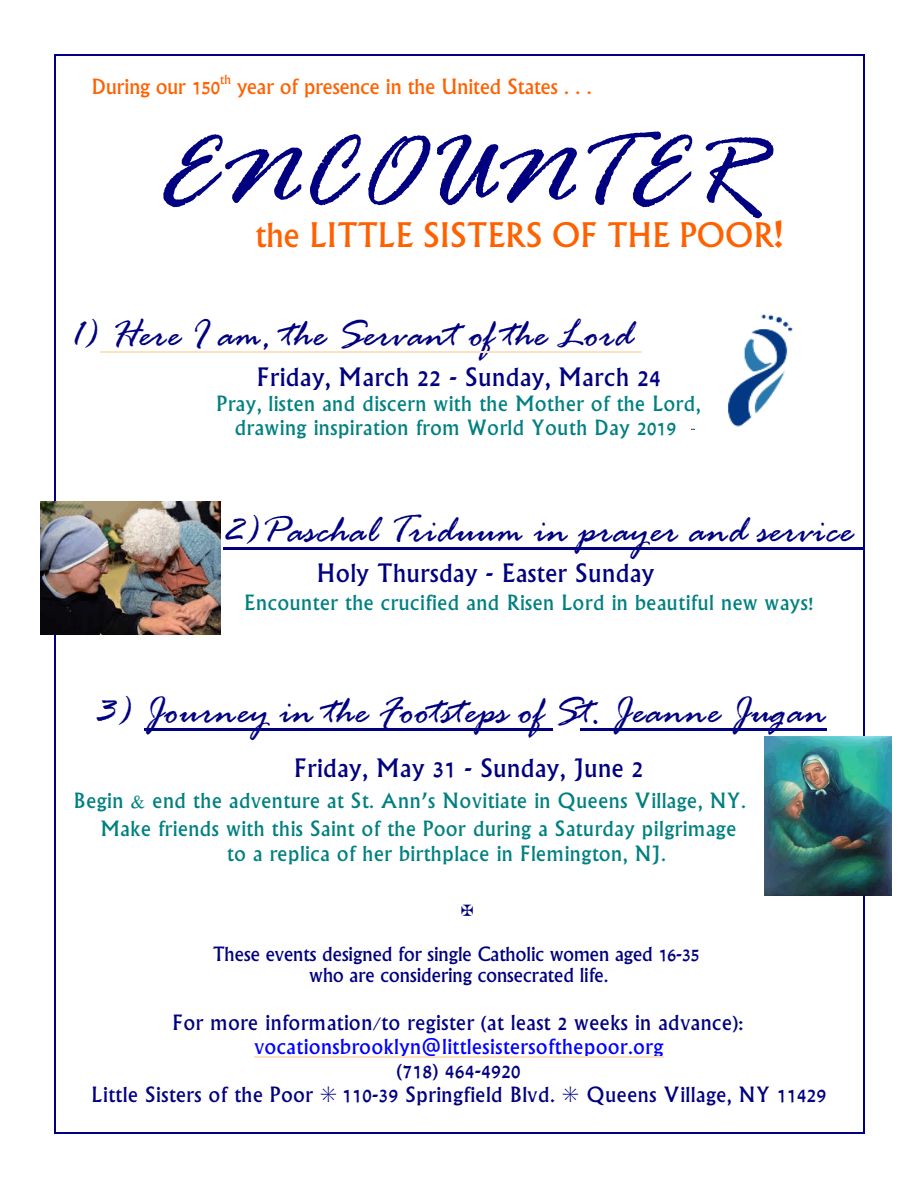
<style>
.page{position:relative;width:918px;height:1188px;background:#fff}
.page>*{position:absolute;margin:0;border:0;box-sizing:border-box;transform-origin:0 0}
.t1{font:italic 108px "Rage";color:#000080}
.t2{font:italic 40.5px "Rage";letter-spacing:.015em;color:#000080}
.t3{font:36px "Narkisim";color:#ff6100}
.t4{font:27px "Narkisim";letter-spacing:.025em;color:#000080}
.t5{font:22.35px/24.2px "Narkisim";letter-spacing:.025em;color:#008080;text-align:center}
.t6{font:22.35px/24.2px "Narkisim";letter-spacing:.03em;color:#000080;text-align:center}
.t7{font:22.35px "Narkisim";letter-spacing:.005em;color:#ff6100}
.t8{font:22.35px "Narkisim";letter-spacing:.02em;color:#00f}
.t9{font:italic 21px/21px "Narkisim";color:#000080;text-align:center}
.t10{font:13.5px "Narkisim";color:#ff6100}
.s1{font-size:48px}
</style>
<div class="page">
<hr style="left:55px;top:54px;width:1px;height:1079px;background:#000080">
<hr style="left:863px;top:54px;width:2px;height:1079px;background:#000080">
<hr style="left:55px;top:54px;width:809px;height:1px;background:#000080">
<hr style="left:55px;top:1132px;width:809px;height:2px;background:#000080">
<img style="left:692px;top:314px;width:101px;height:116px">
<img style="left:765px;top:737px;width:127px;height:159px">
<hr style="left:100px;top:351px;width:542px;height:1px;background:#ffe0bf">
<hr style="left:224px;top:547px;width:640px;height:3px;background:#000080">
<hr style="left:144px;top:728px;width:409px;height:2px;background:#000080">
<hr style="left:580px;top:728px;width:247px;height:2px;background:#000080">
<hr style="left:254px;top:1057px;width:410px;height:1px;background:#ffe0bf">
<img style="left:41px;top:502px;width:180px;height:132px">
<p class="t10" style="left:220px;top:74px;width:12px">th</p>
<p class="t7" style="left:92px;top:77px;width:501px">During our 150 year of presence in the United States . . .</p>
<h1 class="t1" style="left:157px;top:138px;width:605px">ENCOUNTER</h1>
<h3 class="t3" style="left:256px;top:220px;width:536px">the LITTLE SISTERS OF THE POOR<span class="s1">!</span></h3>
<h2 class="t2" style="left:71px;top:321px;width:564px">1) Here I am, the Servant of the Lord</h2>
<p class="t4" style="left:257px;top:366px;width:405px">Friday, March 22 - Sunday, March 24</p>
<p class="t5" style="left:217px;top:394px;width:485px">Pray, listen and discern with the Mother of the Lord, drawing inspiration from World Youth Day 2019</p>
<h2 class="t2" style="left:224px;top:517px;width:631px">2)Paschal Triduum in prayer and service</h2>
<p class="t4" style="left:317px;top:562px;width:339px">Holy Thursday - Easter Sunday</p>
<p class="t5" style="left:244px;top:593px;width:573px">Encounter the crucified and Risen Lord in beautiful new ways!</p>
<h2 class="t2" style="left:96px;top:698px;width:732px">3) Journey in the Footsteps of St. Jeanne Jugan</h2>
<p class="t4" style="left:294px;top:757px;width:350px">Friday, May 31 - Sunday, June 2</p>
<p class="t5" style="left:101px;top:788px;width:647px;line-height:28.8px;text-align:left;text-indent:-27px">Begin &amp; end the adventure at St. Ann’s Novitiate in Queens Village, NY.<br>Make friends with this Saint of the Poor during a Saturday pilgrimage</p>
<p class="t5" style="left:227px;top:843px;width:440px">to a replica of her birthplace in Flemington, NJ.</p>
<p class="t9" style="left:213px;top:946px;width:488px">These events designed for single Catholic women aged 16-35 who are considering consecrated life.</p>
<p class="t6" style="left:173px;top:1012px;width:574px">For more information/to register (at least 2 weeks in advance):</p>
<p class="t8" style="left:254px;top:1037px;width:410px">vocationsbrooklyn@littlesistersofthepoor.org</p>
<p class="t6" style="left:92px;top:1061px;width:736px">(718) 464-4920<br>Little Sisters of the Poor ▼ 110-39 Springfield Blvd. ▼ Queens Village, NY 11429</p>
</div>
